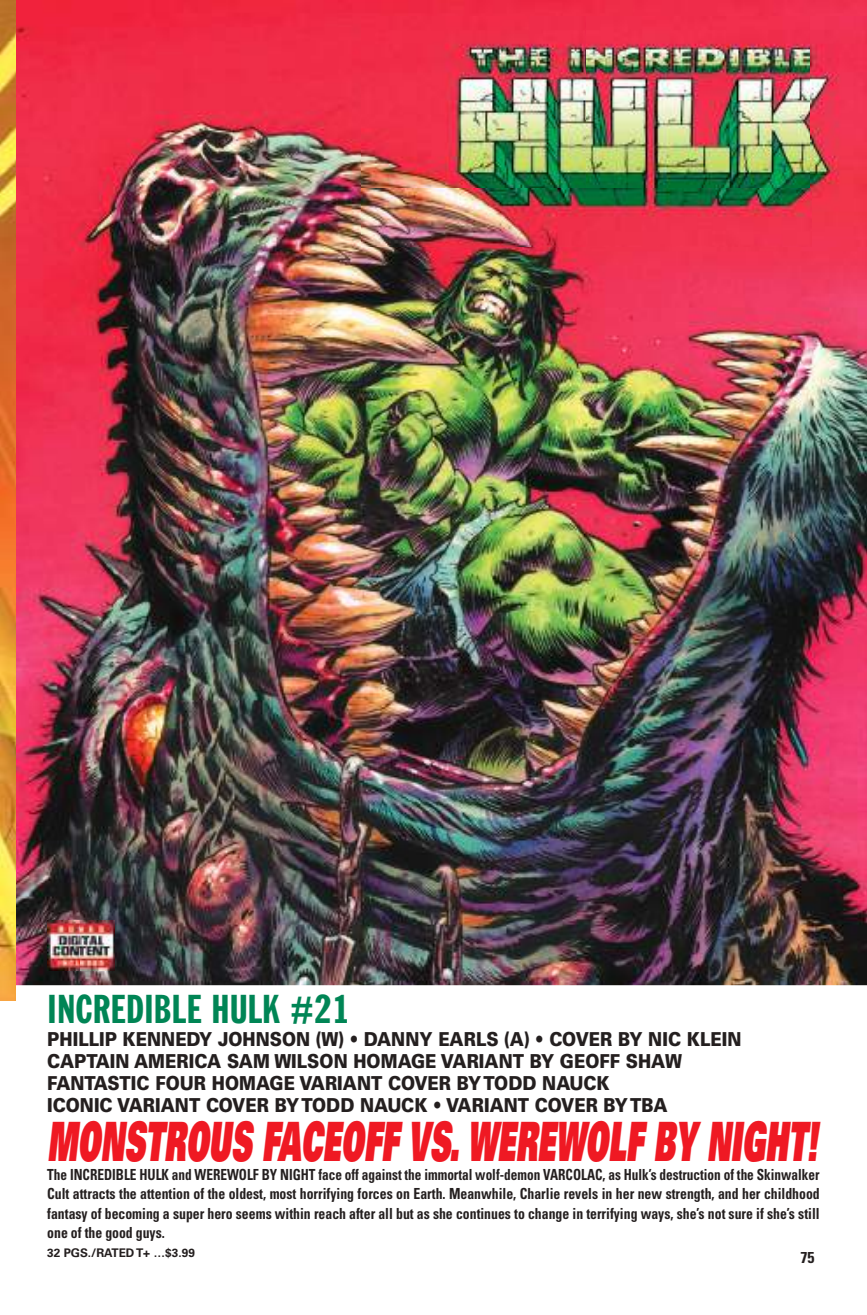
<style>
.page{position:relative;width:867px;height:1315px;background:#fff}
.page>*{position:absolute;margin:0;border:0;box-sizing:border-box;transform-origin:0 0}
.t1{font:54.25px "Univers LT Std X Black Obl";color:#ef1923;scale:.53 1}
.t2{font:expanded 38.5px "Franklin Gothic MT Std";color:#008555;scale:.9 1}
.t3{font:900 19.25px/21.9px "Univers LT Std";color:#241f1f;scale:.88 1}
.t4{font:700 condensed 15.75px "Univers LT Std";color:#241f1f}
.t5{font:700 condensed 15.22px/19.2px "Univers LT Std";color:#241f1f;text-align:justify;scale:.87 1}
.t6{font:700 11.9px "Univers LT Std";color:#241f1f}
</style>
<div class="page">
<img style="left:16px;top:0;width:850px;height:985px">
<img style="left:47px;top:920px;width:67px;height:50px">
<img style="left:361px;top:17px;width:505px;height:229px">
<img style="left:0;top:0;width:16px;height:1000px">
<h2 class="t2" style="left:47px;top:987px;width:338px">INCREDIBLE HULK #21</h2>
<p class="t3" style="left:47px;top:1028px;width:790px">PHILLIP KENNEDY JOHNSON (W) • DANNY EARLS (A) • COVER BY NIC KLEIN CAPTAIN AMERICA SAM WILSON HOMAGE VARIANT BY GEOFF SHAW FANTASTIC FOUR HOMAGE VARIANT COVER BY TODD NAUCK<br>ICONIC VARIANT COVER BY TODD NAUCK • VARIANT COVER BY TBA</p>
<h1 class="t1" style="left:47px;top:1106px;width:1453px">MONSTROUS FACEOFF VS. WEREWOLF BY NIGHT!</h1>
<p class="t5" style="left:47px;top:1165px;width:889px">The INCREDIBLE HULK and WEREWOLF BY NIGHT face off against the immortal wolf-demon VARCOLAC, as Hulk’s destruction of the Skinwalker Cult attracts the attention of the oldest, most horrifying forces on Earth. Meanwhile, Charlie revels in her new strength, and her childhood fantasy of becoming a super hero seems within reach after all but as she continues to change in terrifying ways, she’s not sure if she’s still one of the good guys.</p>
<p class="t6" style="left:47px;top:1246px;width:149px">32 PGS./RATED T+ …$3.99</p>
<p class="t4" style="left:800px;top:1248px;width:15px">75</p>
</div>
